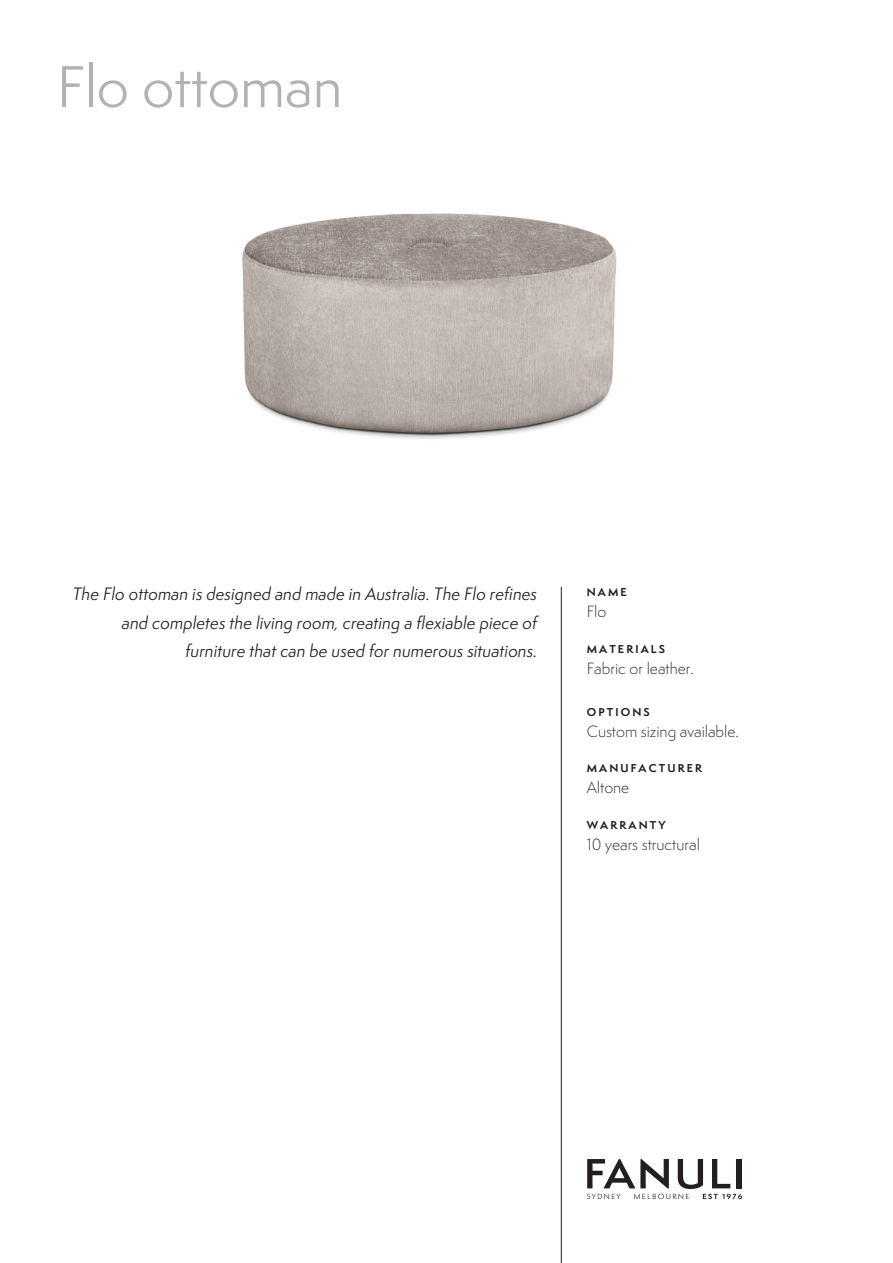
<style>
.page{position:relative;width:893px;height:1263px;background:#fff}
.page>*{position:absolute;margin:0;border:0;box-sizing:border-box;transform-origin:0 0}
.t1{font:54px "Semplicita Pro";color:#b3b1b2}
.Intro{font:italic 16.5px/28.5px "Semplicita Pro";color:#231f20;text-align:right}
.Specs_text{font:300 15px "Semplicita Pro";color:#231f20}
.Specs_title{font:700 10.5px "Semplicita Pro";letter-spacing:.2em;color:#231f20}
.Specs_text-2{font:700 10.5px "Semplicita Pro";letter-spacing:.2em;color:#231f20}
</style>
<div class="page">
<hr style="left:561px;top:587px;width:1px;height:676px;background:#231f20">
<svg style="left:587px;top:1159px;width:155px;height:40px"></svg>
<img style="left:242px;top:213px;width:375px;height:226px">
<p class="t1" style="left:57px;top:49px;width:287px">Flo ottoman</p>
<p class="Intro" style="left:73px;top:579px;width:466px">The Flo ottoman is designed and made in Australia. The Flo refines and completes the living room, creating a flexiable piece of furniture that can be used for numerous situations.</p>
<p class="Specs_title" style="left:587px;top:585px;width:41px">NAME</p>
<p class="Specs_text" style="left:587px;top:602px;width:21px">Flo</p>
<p class="Specs_title" style="left:587px;top:641px;width:80px">MATERIALS</p>
<p class="Specs_text" style="left:587px;top:658px;width:109px">Fabric or leather.</p>
<p class="Specs_text-2" style="left:587px;top:704px;width:65px">OPTIONS</p>
<p class="Specs_text" style="left:587px;top:721px;width:154px">Custom sizing available.</p>
<p class="Specs_title" style="left:587px;top:760px;width:117px">MANUFACTURER</p>
<p class="Specs_text" style="left:587px;top:778px;width:44px">Altone</p>
<p class="Specs_title" style="left:587px;top:817px;width:80px">WARRANTY</p>
<p class="Specs_text" style="left:587px;top:834px;width:115px">10 years structural</p>
</div>
